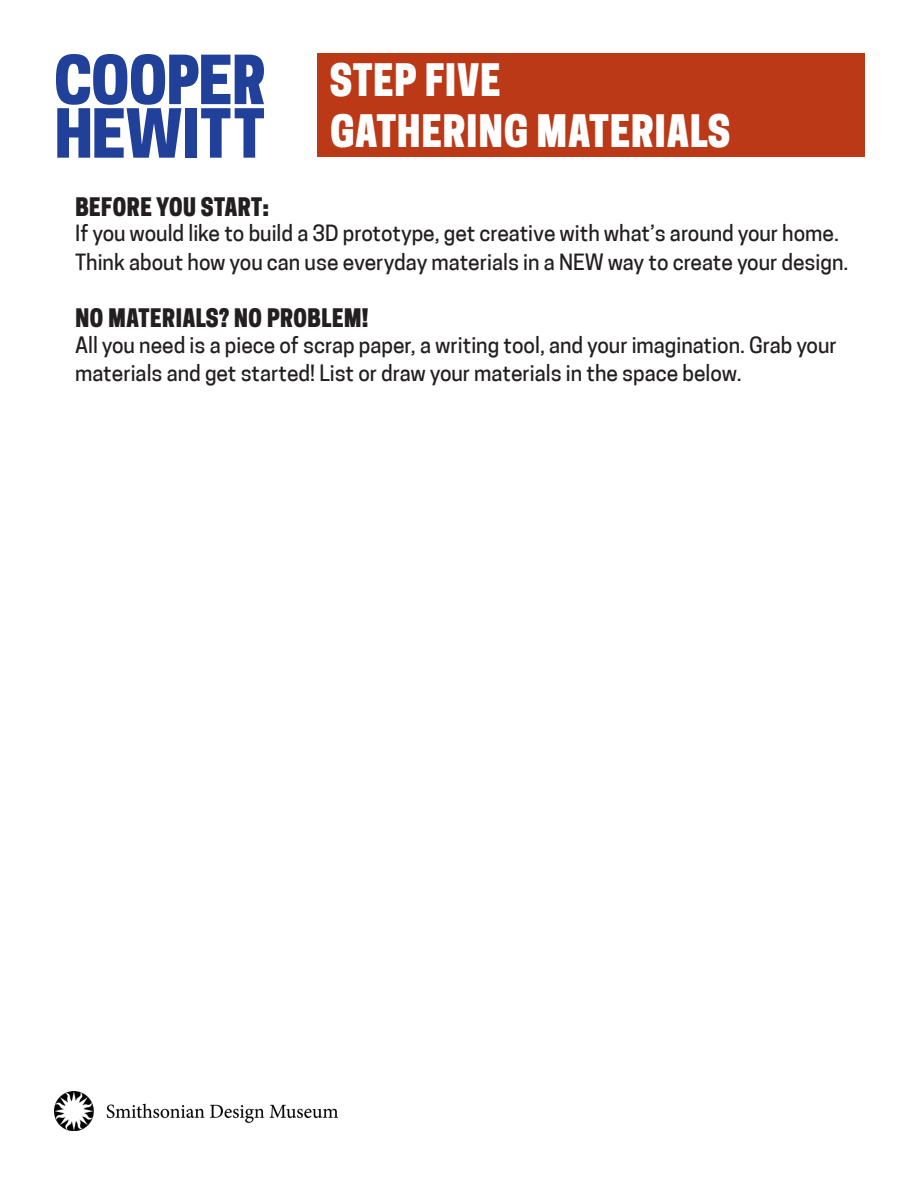
<style>
.page{position:relative;width:918px;height:1188px;background:#fff}
.page>*{position:absolute;margin:0;border:0;box-sizing:border-box;transform-origin:0 0}
.t1{font:42px "Cooper Hewitt Display";color:#fff}
.t2{font:24px "Cooper Hewitt Display";color:#231f20}
.t3{font:21px/28.8px "Coo Hew";color:#231f20}
</style>
<div class="page">
<svg style="left:56px;top:54px;width:208px;height:104px"></svg>
<img style="left:54px;top:1091px;width:284px;height:40px">
<div style="left:318px;top:53px;width:547px;height:103px;background:#bb3917"></div>
<p class="t1" style="left:330px;top:56px;width:173px">STEP FIVE</p>
<p class="t1" style="left:330px;top:106px;width:402px">GATHERING MATERIALS</p>
<p class="t2" style="left:75px;top:192px;width:196px">BEFORE YOU START:</p>
<p class="t3" style="left:75px;top:219px;width:775px">If you would like to build a 3D prototype, get creative with what’s around your home.<br>Think about how you can use everyday materials in a NEW way to create your design.</p>
<p class="t2" style="left:75px;top:304px;width:295px">NO MATERIALS? NO PROBLEM!</p>
<p class="t3" style="left:75px;top:330px;width:763px">All you need is a piece of scrap paper, a writing tool, and your imagination. Grab your materials and get started! List or draw your materials in the space below.</p>
</div>
